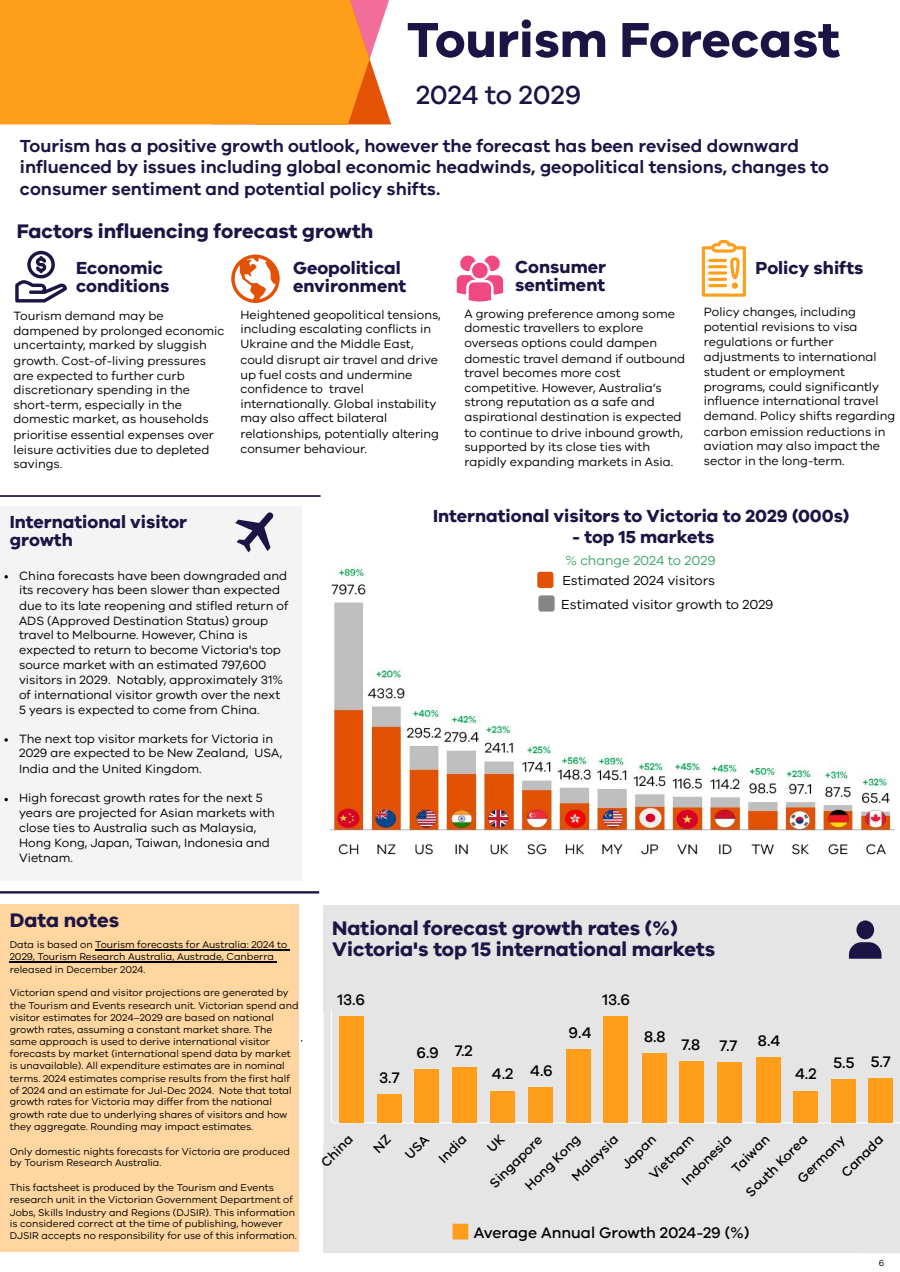
<style>
.page{position:relative;width:900px;height:1272px;background:#fff}
.page>*{position:absolute;margin:0;border:0;box-sizing:border-box;transform-origin:0 0}
.t1{font:700 50.7px "VIC";color:#1c1444}
.t2{font:500 27px "VIC";color:#1c1444}
.t3{font:700 20.25px/20.2px "VIC";color:#1c1444}
.t4{font:600 18px/21.3px "VIC";color:#1c1444}
.t5{font:700 18px/18px "VIC";color:#1c1444}
.t6{font:500 15.75px "VIC";color:#000}
.t7{font:500 13.5px "VIC";color:#000}
.t8{font:13.5px/23.7px "VIC";color:#000}
.t9{font:13.5px "VIC";color:#3ca56c}
.t10{font:12.3px/14.9px "VIC";color:#000}
.t11{font:10.2px/12.3px "VIC";color:#000}
.t12{font:9px "VIC";color:#000}
</style>
<div class="page">
<img style="left:329px;top:563px;width:566px;height:292px">
<div style="left:0;top:904px;width:299px;height:348px;background:#ffd6a0"></div>
<div style="left:323px;top:905px;width:577px;height:348px;background:#e5e5e5"></div>
<hr style="left:0;top:495px;width:321px;height:2px;background:#1c1444">
<hr style="left:0;top:891px;width:319px;height:2px;background:#1c1444">
<hr style="left:332px;top:1122px;width:568px;height:1px;background:#fff">
<hr style="left:331px;top:1009px;width:1px;height:113px;background:#fff">
<div style="left:339px;top:1016px;width:24px;height:106px;background:#ff9e1b"></div>
<div style="left:377px;top:1094px;width:25px;height:28px;background:#ff9e1b"></div>
<div style="left:414px;top:1069px;width:25px;height:53px;background:#ff9e1b"></div>
<div style="left:453px;top:1067px;width:24px;height:55px;background:#ff9e1b"></div>
<div style="left:490px;top:1091px;width:25px;height:31px;background:#ff9e1b"></div>
<div style="left:528px;top:1087px;width:25px;height:35px;background:#ff9e1b"></div>
<div style="left:566px;top:1049px;width:25px;height:73px;background:#ff9e1b"></div>
<div style="left:604px;top:1016px;width:24px;height:106px;background:#ff9e1b"></div>
<div style="left:642px;top:1053px;width:25px;height:69px;background:#ff9e1b"></div>
<div style="left:679px;top:1061px;width:25px;height:61px;background:#ff9e1b"></div>
<div style="left:717px;top:1062px;width:25px;height:60px;background:#ff9e1b"></div>
<div style="left:756px;top:1057px;width:25px;height:65px;background:#ff9e1b"></div>
<div style="left:793px;top:1091px;width:25px;height:31px;background:#ff9e1b"></div>
<div style="left:831px;top:1079px;width:25px;height:43px;background:#ff9e1b"></div>
<div style="left:868px;top:1078px;width:25px;height:44px;background:#ff9e1b"></div>
<svg style="left:453px;top:1224px;width:15px;height:15px"></svg>
<svg style="left:848px;top:920px;width:34px;height:39px"></svg>
<div style="left:0;top:0;width:346px;height:124px;background:#ff9e1b"></div>
<svg style="left:346px;top:0;width:45px;height:124px"></svg>
<div style="left:0;top:506px;width:302px;height:375px;background:#f4f4f4"></div>
<svg style="left:5px;top:738px;width:3px;height:4px"></svg>
<hr style="left:95px;top:949px;width:192px;height:1px;background:#000">
<hr style="left:10px;top:961px;width:264px;height:1px;background:#000">
<svg style="left:235px;top:512px;width:39px;height:41px"></svg>
<div style="left:537px;top:572px;width:16px;height:16px;background:#e35105;border-radius:3px"></div>
<div style="left:538px;top:595px;width:17px;height:17px;background:#868686;border-radius:3px"></div>
<svg style="left:231px;top:255px;width:49px;height:48px"></svg>
<svg style="left:457px;top:256px;width:46px;height:45px"></svg>
<svg style="left:323px;top:1013px;width:1px;height:133px"></svg>
<svg style="left:15px;top:251px;width:52px;height:52px"></svg>
<svg style="left:702px;top:240px;width:44px;height:57px"></svg>
<h1 class="t1" style="left:407px;top:6px;width:435px">Tourism Forecast</h1>
<h2 class="t2" style="left:416px;top:77px;width:167px">2024 to 2029</h2>
<h3 class="t4" style="left:20px;top:136px;width:811px">Tourism has a positive growth outlook, however the forecast has been revised downward influenced by issues including global economic headwinds, geopolitical tensions, changes to consumer sentiment and potential policy shifts.</h3>
<h3 class="t3" style="left:17px;top:221px;width:358px">Factors influencing forecast growth</h3>
<h3 class="t5" style="left:76px;top:259px;width:95px">Economic conditions</h3>
<h3 class="t5" style="left:293px;top:259px;width:115px">Geopolitical environment</h3>
<h3 class="t5" style="left:515px;top:258px;width:92px">Consumer sentiment</h3>
<p class="t10" style="left:14px;top:308px;width:213px">Tourism demand may be dampened by prolonged economic uncertainty, marked by sluggish growth. Cost-of-living pressures are expected to further curb discretionary spending in the short-term, especially in the domestic market, as households prioritise essential expenses over leisure activities due to depleted savings.</p>
<p class="t10" style="left:240px;top:307px;width:202px">Heightened geopolitical tensions, including escalating conflicts in<br>Ukraine and the Middle East, could disrupt air travel and drive up fuel costs and undermine confidence to travel internationally. Global instability may also affect bilateral relationships, potentially altering consumer behaviour.</p>
<p class="t10" style="left:704px;top:305px;width:193px">Policy changes, including potential revisions to visa regulations or further adjustments to international student or employment programs, could significantly influence international travel demand. Policy shifts regarding carbon emission reductions in aviation may also impact the sector in the long-term.</p>
<h3 class="t5" style="left:755px;top:259px;width:110px">Policy shifts</h3>
<p class="t10" style="left:464px;top:306px;width:222px">A growing preference among some domestic travellers to explore overseas options could dampen domestic travel demand if outbound travel becomes more cost competitive. However, Australia’s strong reputation as a safe and aspirational destination is expected to continue to drive inbound growth, supported by its close ties with rapidly expanding markets in Asia.</p>
<h3 class="t5" style="left:10px;top:513px;width:179px">International visitor growth</h3>
<p class="t10" style="left:19px;top:568px;width:271px">China forecasts have been downgraded and its recovery has been slower than expected due to its late reopening and stifled return of ADS (Approved Destination Status) group travel to Melbourne. However, China is expected to return to become Victoria's top source market with an estimated 797,600 visitors in 2029. Notably, approximately 31% of international visitor growth over the next 5 years is expected to come from China.</p>
<p class="t10" style="left:19px;top:731px;width:265px">The next top visitor markets for Victoria in<br>2029 are expected to be New Zealand, USA,<br>India and the United Kingdom.</p>
<p class="t10" style="left:19px;top:791px;width:257px">High forecast growth rates for the next 5 years are projected for Asian markets with close ties to Australia such as Malaysia, Hong Kong, Japan, Taiwan, Indonesia and Vietnam.</p>
<h3 class="t5" style="left:433px;top:507px;width:418px">International visitors to Victoria to 2029 (000s)</h3>
<h3 class="t5" style="left:572px;top:528px;width:144px">- top 15 markets</h3>
<p class="t9" style="left:566px;top:552px;width:152px">% change 2024 to 2029</p>
<p class="t8" style="left:561px;top:569px;width:214px">Estimated 2024 visitors<br>Estimated visitor growth to 2029</p>
<h3 class="t3" style="left:10px;top:911px;width:111px">Data notes</h3>
<h3 class="t3" style="left:332px;top:919px;width:385px">National forecast growth rates (%)<br>Victoria's top 15 international markets</h3>
<p class="t11" style="left:10px;top:938px;width:279px">Data is based on Tourism forecasts for Australia: 2024 to<br>2029, Tourism Research Australia, Austrade, Canberra released in December 2024.</p>
<p class="t11" style="left:10px;top:987px;width:290px">Victorian spend and visitor projections are generated by the Tourism and Events research unit. Victorian spend and visitor estimates for 2024–2029 are based on national growth rates, assuming a constant market share. The</p>
<p class="t11" style="left:10px;top:1035px;width:283px">same approach is used to derive international visitor forecasts by market (international spend data by market is unavailable). All expenditure estimates are in nominal terms. 2024 estimates comprise results from the first half of 2024 and an estimate for Jul-Dec 2024. Note that total</p>
<p class="t11" style="left:10px;top:1096px;width:279px">growth rates for Victoria may differ from the national growth rate due to underlying shares of visitors and how they aggregate. Rounding may impact estimates.</p>
<p class="t11" style="left:10px;top:1146px;width:282px;line-height:11.2px">Only domestic nights forecasts for Victoria are produced by Tourism Research Australia.</p>
<p class="t11" style="left:10px;top:1181px;width:287px">This factsheet is produced by the Tourism and Events research unit in the Victorian Government Department of<br>Jobs, Skills Industry and Regions (DJSIR). This information</p>
<p class="t11" style="left:10px;top:1217px;width:289px">is considered correct at the time of publishing, however<br>DJSIR accepts no responsibility for use of this information.</p>
<p class="t6" style="left:338px;top:989px;width:29px">13.6</p>
<p class="t6" style="left:602px;top:989px;width:29px">13.6</p>
<p class="t6" style="left:569px;top:1022px;width:24px">9.4</p>
<p class="t6" style="left:644px;top:1026px;width:23px">8.8</p>
<p class="t6" style="left:681px;top:1035px;width:57px">7.8 7.7</p>
<p class="t6" style="left:758px;top:1030px;width:24px">8.4</p>
<p class="t7" style="left:301px;top:1034px;width:15px">10</p>
<p class="t6" style="left:416px;top:1041px;width:58px">6.9 7.2</p>
<p class="t6" style="left:834px;top:1052px;width:59px">5.5 5.7</p>
<p class="t6" style="left:492px;top:1062px;width:62px">4.2 4.6</p>
<p class="t6" style="left:795px;top:1064px;width:23px">4.2</p>
<p class="t6" style="left:379px;top:1067px;width:22px">3.7</p>
<p class="t7" style="left:793px;top:1174px;width:63px;rotate:-45deg">Germany</p>
<p class="t7" style="left:317px;top:1158px;width:41px;rotate:-45deg">China</p>
<p class="t7" style="left:435px;top:1154px;width:35px;rotate:-45deg">India</p>
<p class="t7" style="left:486px;top:1179px;width:70px;rotate:-45deg">Singapore</p>
<p class="t7" style="left:568px;top:1173px;width:61px;rotate:-45deg">Malaysia</p>
<p class="t7" style="left:617px;top:1161px;width:44px;rotate:-45deg">Japan</p>
<p class="t7" style="left:678px;top:1176px;width:66px;rotate:-45deg">Indonesia</p>
<p class="t7" style="left:728px;top:1164px;width:49px;rotate:-45deg">Taiwan</p>
<p class="t7" style="left:645px;top:1171px;width:58px;rotate:-45deg">Vietnam</p>
<p class="t7" style="left:742px;top:1188px;width:82px;rotate:-45deg">South Korea</p>
<p class="t7" style="left:837px;top:1168px;width:55px;rotate:-45deg">Canada</p>
<p class="t7" style="left:521px;top:1181px;width:73px;rotate:-45deg">Hong Kong</p>
<p class="t6" style="left:474px;top:1223px;width:277px">Average Annual Growth 2024-29 (%)</p>
<p class="t12" style="left:879px;top:1257px;width:7px">6</p>
</div>
